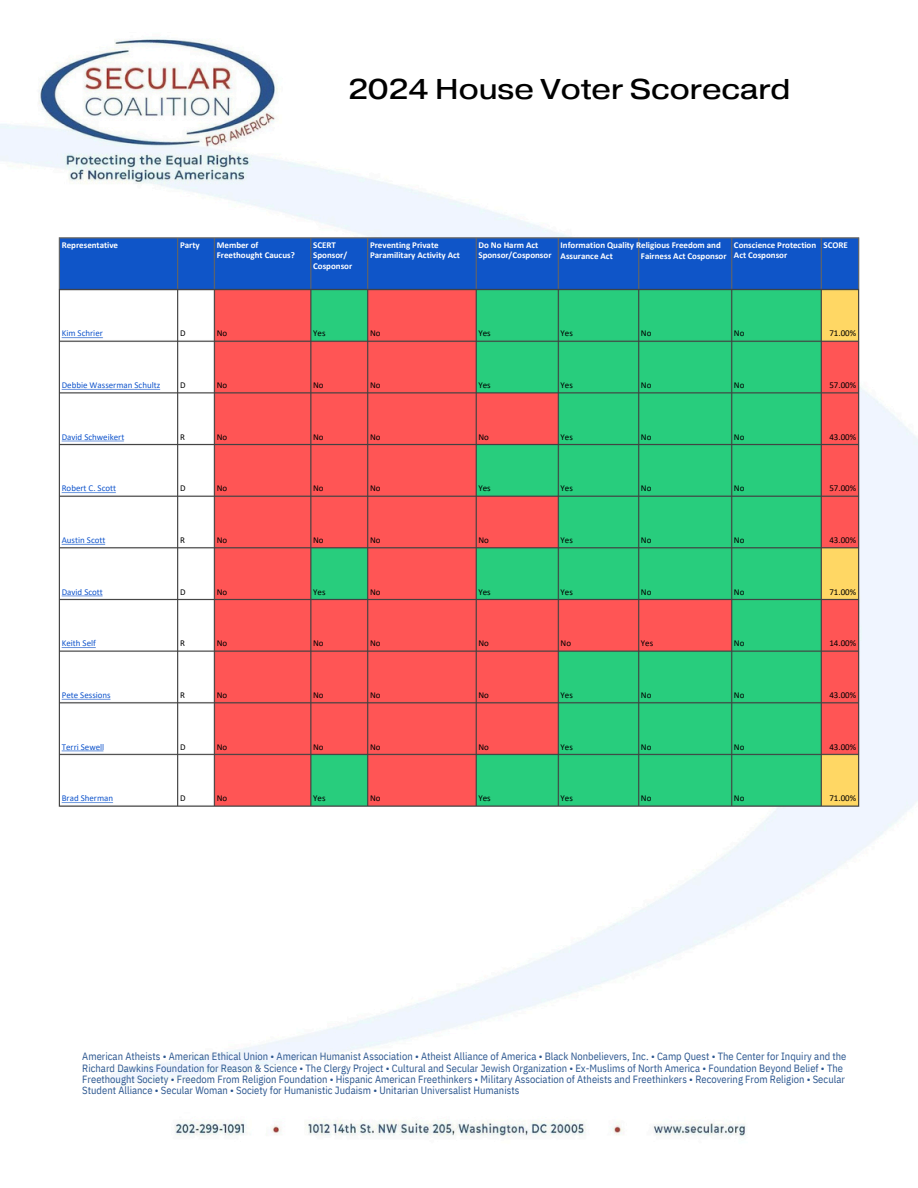
<style>
.page{position:relative;width:918px;height:1188px;background:#fff}
.page>*{position:absolute;margin:0;border:0;box-sizing:border-box;transform-origin:0 0}
.t1{font:28.5px "Pragmatica Ext";color:#000}
.t2{font:10.5px/11.4px "IBM Plex Sans Cond";color:#2b568f}
.t3{font:700 9px/10.5px "Calibri";color:#fff}
.t4{font:9px "Calibri";color:#000}
.t5{font:9px "Calibri";color:#15c}
</style>
<div class="page">
<img style="left:0;top:39px;width:918px;height:1097px">
<img style="left:51px;top:230px;width:815px;height:584px">
<h1 class="t1" style="left:348px;top:70px;width:444px">2024 House Voter Scorecard</h1>
<h3 class="t3" style="left:62px;top:241px;width:58px">Representative</h3>
<p class="t3" style="left:180px;top:241px;width:21px">Party</p>
<p class="t3" style="left:217px;top:240px;width:80px">Member of<br>Freethought Caucus?</p>
<p class="t3" style="left:313px;top:240px;width:41px">SCERT<br>Sponsor/<br>Cosponsor</p>
<p class="t3" style="left:370px;top:240px;width:91px">Preventing Private<br>Paramilitary Activity Act</p>
<p class="t3" style="left:479px;top:240px;width:75px">Do No Harm Act<br>Sponsor/Cosponsor</p>
<p class="t3" style="left:561px;top:240px;width:162px">Information Quality Religious Freedom and</p>
<p class="t3" style="left:561px;top:251px;width:54px">Assurance Act</p>
<p class="t3" style="left:641px;top:251px;width:87px">Fairness Act Cosponsor</p>
<p class="t3" style="left:734px;top:240px;width:84px">Conscience Protection<br>Act Cosponsor</p>
<p class="t3" style="left:823px;top:241px;width:26px">SCORE</p>
<h4 class="t5" style="left:62px;top:330px;width:43px">Kim Schrier</h4>
<p class="t4" style="left:180px;top:330px;width:7px">D</p>
<p class="t4" style="left:217px;top:330px;width:12px">No</p>
<p class="t4" style="left:313px;top:330px;width:14px">Yes</p>
<p class="t4" style="left:370px;top:330px;width:12px">No</p>
<p class="t4" style="left:479px;top:330px;width:14px">Yes</p>
<p class="t4" style="left:561px;top:330px;width:14px">Yes</p>
<p class="t4" style="left:641px;top:330px;width:12px">No</p>
<p class="t4" style="left:734px;top:330px;width:12px">No</p>
<p class="t4" style="left:829px;top:330px;width:28px">71.00%</p>
<p class="t5" style="left:62px;top:381px;width:100px">Debbie Wasserman Schultz</p>
<p class="t4" style="left:180px;top:381px;width:7px">D</p>
<p class="t4" style="left:217px;top:381px;width:12px">No</p>
<p class="t4" style="left:313px;top:381px;width:12px">No</p>
<p class="t4" style="left:370px;top:381px;width:12px">No</p>
<p class="t4" style="left:479px;top:381px;width:14px">Yes</p>
<p class="t4" style="left:561px;top:381px;width:14px">Yes</p>
<p class="t4" style="left:641px;top:381px;width:12px">No</p>
<p class="t4" style="left:734px;top:381px;width:12px">No</p>
<p class="t4" style="left:829px;top:381px;width:28px">57.00%</p>
<p class="t5" style="left:62px;top:433px;width:64px">David Schweikert</p>
<p class="t4" style="left:180px;top:433px;width:6px">R</p>
<p class="t4" style="left:217px;top:433px;width:12px">No</p>
<p class="t4" style="left:313px;top:433px;width:12px">No</p>
<p class="t4" style="left:370px;top:433px;width:12px">No</p>
<p class="t4" style="left:479px;top:433px;width:12px">No</p>
<p class="t4" style="left:561px;top:433px;width:14px">Yes</p>
<p class="t4" style="left:641px;top:433px;width:12px">No</p>
<p class="t4" style="left:734px;top:433px;width:12px">No</p>
<p class="t4" style="left:829px;top:433px;width:28px">43.00%</p>
<h4 class="t5" style="left:62px;top:485px;width:56px">Robert C. Scott</h4>
<p class="t4" style="left:180px;top:485px;width:7px">D</p>
<p class="t4" style="left:217px;top:485px;width:12px">No</p>
<p class="t4" style="left:313px;top:485px;width:12px">No</p>
<p class="t4" style="left:370px;top:485px;width:12px">No</p>
<p class="t4" style="left:479px;top:485px;width:14px">Yes</p>
<p class="t4" style="left:561px;top:485px;width:14px">Yes</p>
<p class="t4" style="left:641px;top:485px;width:12px">No</p>
<p class="t4" style="left:734px;top:485px;width:12px">No</p>
<p class="t4" style="left:829px;top:485px;width:28px">57.00%</p>
<h4 class="t5" style="left:62px;top:536px;width:45px">Austin Scott</h4>
<p class="t4" style="left:180px;top:536px;width:6px">R</p>
<p class="t4" style="left:217px;top:536px;width:12px">No</p>
<p class="t4" style="left:313px;top:536px;width:12px">No</p>
<p class="t4" style="left:370px;top:536px;width:12px">No</p>
<p class="t4" style="left:479px;top:536px;width:12px">No</p>
<p class="t4" style="left:561px;top:536px;width:14px">Yes</p>
<p class="t4" style="left:641px;top:536px;width:12px">No</p>
<p class="t4" style="left:734px;top:536px;width:12px">No</p>
<p class="t4" style="left:829px;top:536px;width:28px">43.00%</p>
<h4 class="t5" style="left:62px;top:588px;width:43px">David Scott</h4>
<p class="t4" style="left:180px;top:588px;width:7px">D</p>
<p class="t4" style="left:217px;top:588px;width:12px">No</p>
<p class="t4" style="left:313px;top:588px;width:14px">Yes</p>
<p class="t4" style="left:370px;top:588px;width:12px">No</p>
<p class="t4" style="left:479px;top:588px;width:14px">Yes</p>
<p class="t4" style="left:561px;top:588px;width:14px">Yes</p>
<p class="t4" style="left:641px;top:588px;width:12px">No</p>
<p class="t4" style="left:734px;top:588px;width:12px">No</p>
<p class="t4" style="left:829px;top:588px;width:28px">71.00%</p>
<h4 class="t5" style="left:62px;top:640px;width:36px">Keith Self</h4>
<p class="t4" style="left:180px;top:640px;width:6px">R</p>
<p class="t4" style="left:217px;top:640px;width:12px">No</p>
<p class="t4" style="left:313px;top:640px;width:12px">No</p>
<p class="t4" style="left:370px;top:640px;width:12px">No</p>
<p class="t4" style="left:479px;top:640px;width:12px">No</p>
<p class="t4" style="left:561px;top:640px;width:12px">No</p>
<p class="t4" style="left:641px;top:640px;width:14px">Yes</p>
<p class="t4" style="left:734px;top:640px;width:12px">No</p>
<p class="t4" style="left:829px;top:640px;width:28px">14.00%</p>
<h4 class="t5" style="left:62px;top:691px;width:51px">Pete Sessions</h4>
<p class="t4" style="left:180px;top:691px;width:6px">R</p>
<p class="t4" style="left:217px;top:691px;width:12px">No</p>
<p class="t4" style="left:313px;top:691px;width:12px">No</p>
<p class="t4" style="left:370px;top:691px;width:12px">No</p>
<p class="t4" style="left:479px;top:691px;width:12px">No</p>
<p class="t4" style="left:561px;top:691px;width:14px">Yes</p>
<p class="t4" style="left:641px;top:691px;width:12px">No</p>
<p class="t4" style="left:734px;top:691px;width:12px">No</p>
<p class="t4" style="left:829px;top:691px;width:28px">43.00%</p>
<h4 class="t5" style="left:62px;top:743px;width:44px">Terri Sewell</h4>
<p class="t4" style="left:180px;top:743px;width:7px">D</p>
<p class="t4" style="left:217px;top:743px;width:12px">No</p>
<p class="t4" style="left:313px;top:743px;width:12px">No</p>
<p class="t4" style="left:370px;top:743px;width:12px">No</p>
<p class="t4" style="left:479px;top:743px;width:12px">No</p>
<p class="t4" style="left:561px;top:743px;width:14px">Yes</p>
<p class="t4" style="left:641px;top:743px;width:12px">No</p>
<p class="t4" style="left:734px;top:743px;width:12px">No</p>
<h2 class="t4" style="left:829px;top:743px;width:28px">43.00%</h2>
<h4 class="t5" style="left:62px;top:795px;width:53px">Brad Sherman</h4>
<p class="t4" style="left:180px;top:795px;width:7px">D</p>
<p class="t4" style="left:217px;top:795px;width:12px">No</p>
<p class="t4" style="left:313px;top:795px;width:14px">Yes</p>
<p class="t4" style="left:370px;top:795px;width:12px">No</p>
<p class="t4" style="left:479px;top:795px;width:14px">Yes</p>
<p class="t4" style="left:561px;top:795px;width:14px">Yes</p>
<p class="t4" style="left:641px;top:795px;width:12px">No</p>
<p class="t4" style="left:734px;top:795px;width:12px">No</p>
<p class="t4" style="left:829px;top:795px;width:28px">71.00%</p>
<p class="t2" style="left:82px;top:1051px;width:766px">American Atheists • American Ethical Union • American Humanist Association • Atheist Alliance of America • Black Nonbelievers, Inc. • Camp Quest • The Center for Inquiry and the<br>Richard Dawkins Foundation for Reason &amp; Science • The Clergy Project • Cultural and Secular Jewish Organization • Ex-Muslims of North America • Foundation Beyond Belief • The<br>Freethought Society • Freedom From Religion Foundation • Hispanic American Freethinkers • Military Association of Atheists and Freethinkers • Recovering From Religion • Secular</p>
<h4 class="t2" style="left:82px;top:1085px;width:439px">Student Alliance • Secular Woman • Society for Humanistic Judaism • Unitarian Universalist Humanists</h4>
</div>
